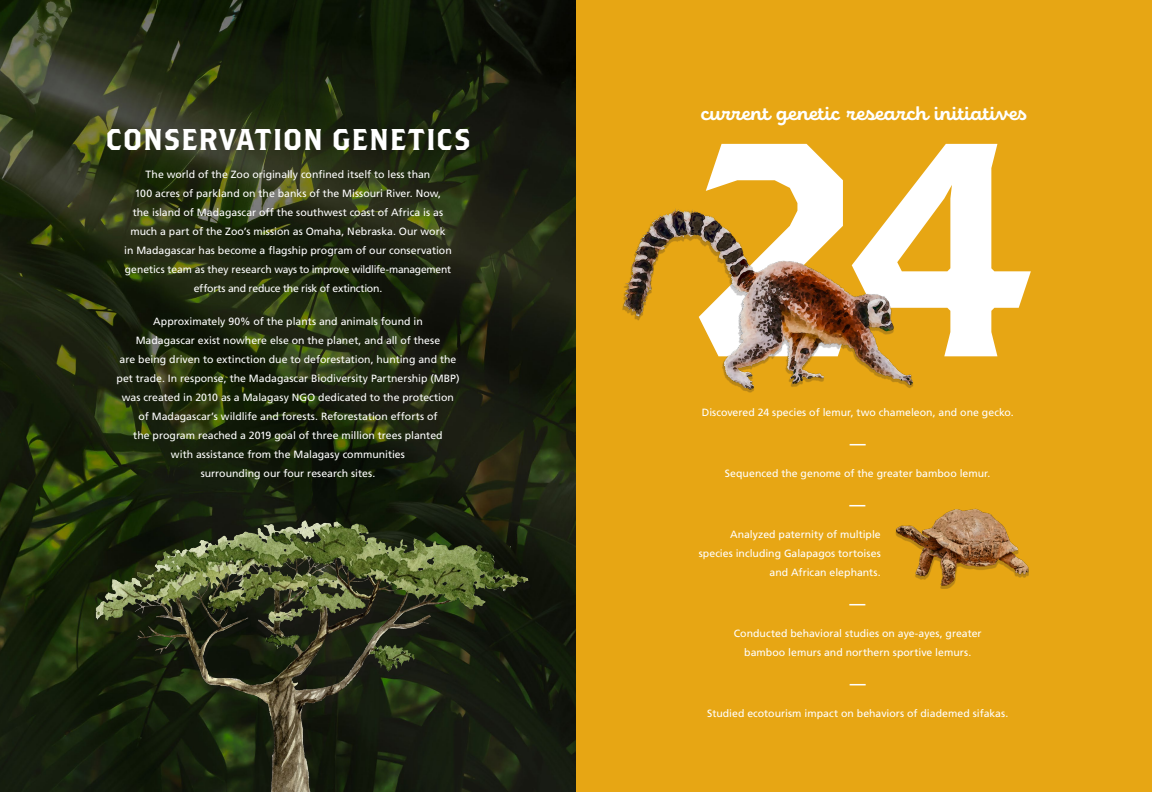
<style>
.page{position:relative;width:1152px;height:792px;background:#fff}
.page>*{position:absolute;margin:0;border:0;box-sizing:border-box;transform-origin:0 0}
.t1{font:303.5px "Brothers OT";color:#fff}
.t2{font:30px "Brothers OT";letter-spacing:.015em;color:#fff}
.t3{font:700 20px "Eldwin Script";color:#fff}
.t4{font:700 16px "Frutiger LT";color:#fff}
.t5{font:10.5px/19px "Frutiger LT";color:#fff;text-align:center}
</style>
<div class="page">
<div style="left:576px;top:0;width:576px;height:792px;background:#e7a614"></div>
<img style="left:0;top:0;width:576px;height:792px">
<img style="left:81px;top:513px;width:457px;height:279px">
<img style="left:895px;top:508px;width:134px;height:80px">
<img style="left:622px;top:209px;width:291px;height:184px">
<h2 class="t2" style="left:105px;top:126px;width:367px">CONSERVATION GENETICS</h2>
<p class="t5" style="left:124px;top:165px;width:329px">The world of the Zoo originally confined itself to less than<br>100 acres of parkland on the banks of the Missouri River. Now,<br>the island of Madagascar off the southwest coast of Africa is as much a part of the Zoo’s mission as Omaha, Nebraska. Our work<br>in Madagascar has become a flagship program of our conservation genetics team as they research ways to improve wildlife-management efforts and reduce the risk of extinction.</p>
<p class="t5" style="left:117px;top:312px;width:345px">Approximately 90% of the plants and animals found in<br>Madagascar exist nowhere else on the planet, and all of these<br>are being driven to extinction due to deforestation, hunting and the pet trade. In response, the Madagascar Biodiversity Partnership (MBP) was created in 2010 as a Malagasy NGO dedicated to the protection of Madagascar’s wildlife and forests. Reforestation efforts of<br>the program reached a 2019 goal of three million trees planted<br>with assistance from the Malagasy communities<br>surrounding our four research sites.</p>
<h3 class="t3" style="left:701px;top:102px;width:328px">current genetic research initiatives</h3>
<h1 class="t1" style="left:694px;top:114px;width:341px">24</h1>
<p class="t5" style="left:702px;top:403px;width:313px">Discovered 24 species of lemur, two chameleon, and one gecko.</p>
<h3 class="t4" style="left:850px;top:434px;width:17px">—</h3>
<p class="t5" style="left:725px;top:464px;width:267px">Sequenced the genome of the greater bamboo lemur.</p>
<h3 class="t4" style="left:849px;top:495px;width:17px">—</h3>
<p class="t5" style="left:699px;top:525px;width:184px;text-align:right">Analyzed paternity of multiple species including Galapagos tortoises and African elephants.</p>
<h3 class="t4" style="left:849px;top:594px;width:17px">—</h3>
<p class="t5" style="left:734px;top:624px;width:249px">Conducted behavioral studies on aye-ayes, greater bamboo lemurs and northern sportive lemurs.</p>
<h3 class="t4" style="left:850px;top:674px;width:17px">—</h3>
<p class="t5" style="left:707px;top:704px;width:303px">Studied ecotourism impact on behaviors of diademed sifakas.</p>
</div>
